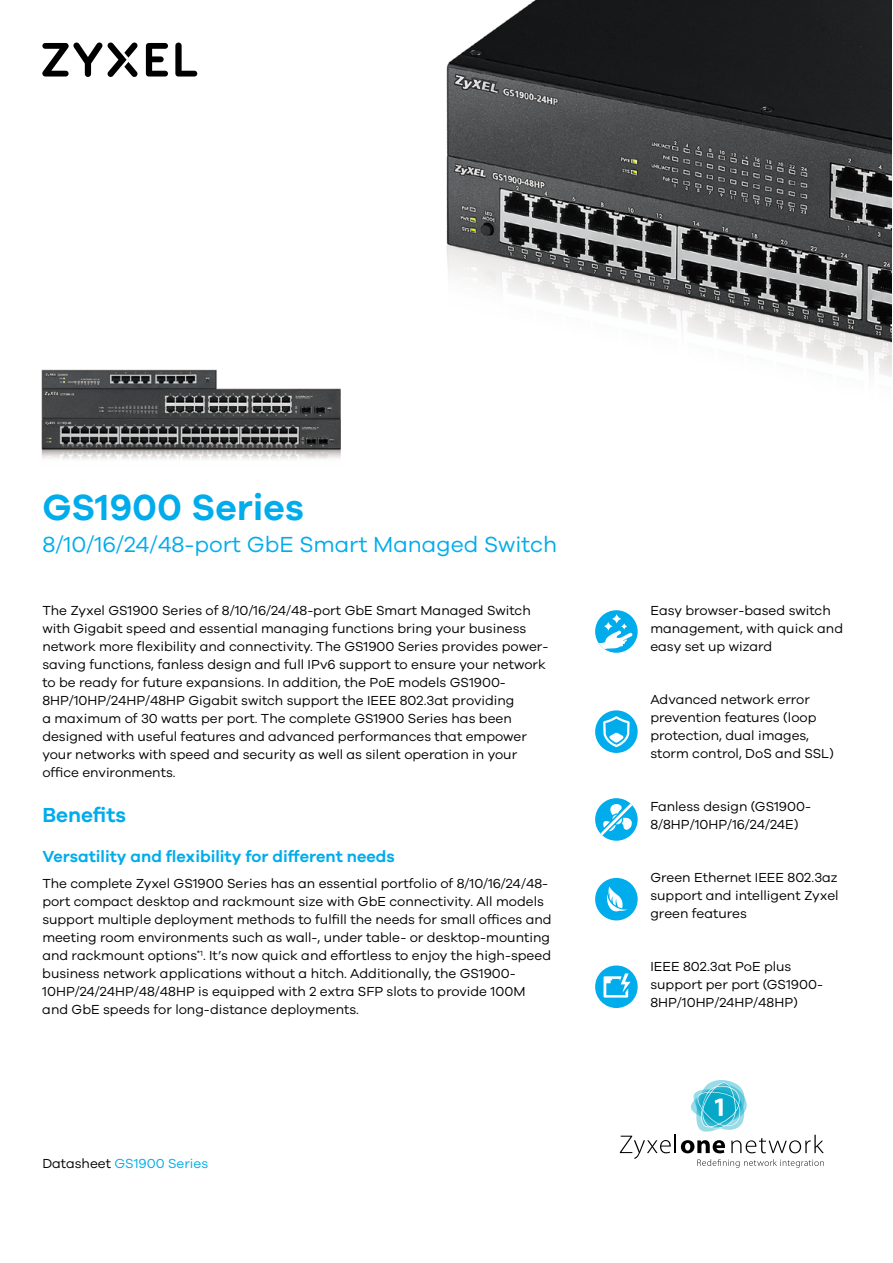
<style>
.page{position:relative;width:893px;height:1263px;background:#fff}
.page>*{position:absolute;margin:0;border:0;box-sizing:border-box;transform-origin:0 0}
.t1{font:600 37.5px "Galano Grotesque";color:#00aceb}
.t2{font:22.5px "Galano Grotesque";color:#00aceb}
.t3{font:600 21px "Galano Grotesque";color:#00aceb}
.t4{font:600 16.5px "Galano Grotesque";color:#00aceb}
.t5{font:13.5px/18px "Galano Grotesque";color:#000}
.t6{font:13.5px "Galano Grotesque";color:#00aceb}
.s1{color:#000}
</style>
<div class="page">
<svg style="left:175px;top:43px;width:22px;height:34px"></svg>
<svg style="left:146px;top:43px;width:22px;height:34px"></svg>
<svg style="left:42px;top:42px;width:96px;height:35px"></svg>
<svg style="left:620px;top:1080px;width:204px;height:87px"></svg>
<img style="left:446px;top:0;width:445px;height:377px">
<div style="left:595px;top:710px;width:43px;height:43px;background:#00aceb;border-radius:50%"></div>
<svg style="left:603px;top:716px;width:27px;height:31px"></svg>
<div style="left:595px;top:798px;width:43px;height:43px;background:#00aceb;border-radius:50%"></div>
<svg style="left:600px;top:803px;width:32px;height:32px"></svg>
<div style="left:595px;top:878px;width:43px;height:42px;background:#00aceb;border-radius:50%"></div>
<svg style="left:607px;top:886px;width:21px;height:25px"></svg>
<div style="left:595px;top:965px;width:43px;height:43px;background:#00aceb;border-radius:50%"></div>
<svg style="left:603px;top:973px;width:27px;height:24px"></svg>
<div style="left:595px;top:610px;width:43px;height:43px;background:#00aceb;border-radius:50%"></div>
<svg style="left:612px;top:614px;width:9px;height:9px"></svg>
<svg style="left:599px;top:622px;width:34px;height:27px"></svg>
<img style="left:41px;top:369px;width:299px;height:90px">
<h1 class="t1" style="left:42px;top:485px;width:263px">GS1900 Series</h1>
<h2 class="t2" style="left:42px;top:531px;width:516px">8/10/16/24/48-port GbE Smart Managed Switch</h2>
<p class="t5" style="left:42px;top:601px;width:508px">The Zyxel GS1900 Series of 8/10/16/24/48-port GbE Smart Managed Switch with Gigabit speed and essential managing functions bring your business network more flexibility and connectivity. The GS1900 Series provides power&shy;saving functions, fanless design and full IPv6 support to ensure your network to be ready for future expansions. In addition, the PoE models GS1900- 8HP/10HP/24HP/48HP Gigabit switch support the IEEE 802.3at providing<br>a maximum of 30 watts per port. The complete GS1900 Series has been designed with useful features and advanced performances that empower your networks with speed and security as well as silent operation in your office environments.</p>
<h3 class="t3" style="left:42px;top:802px;width:85px">Benefits</h3>
<p class="t4" style="left:42px;top:846px;width:354px">Versatility and flexibility for different needs</p>
<p class="t5" style="left:42px;top:874px;width:511px">The complete Zyxel GS1900 Series has an essential portfolio of 8/10/16/24/48- port compact desktop and rackmount size with GbE connectivity. All models support multiple deployment methods to fulfill the needs for small offices and meeting room environments such as wall-, under table- or desktop-mounting and rackmount options<sup>*1</sup>. It’s now quick and effortless to enjoy the high-speed business network applications without a hitch. Additionally, the GS1900- 10HP/24/24HP/48/48HP is equipped with 2 extra SFP slots to provide 100M and GbE speeds for long-distance deployments.</p>
<p class="t6" style="left:42px;top:1155px;width:167px"><span class="s1">Datasheet</span> GS1900 Series</p>
<p class="t5" style="left:650px;top:601px;width:194px">Easy browser-based switch management, with quick and easy set up wizard</p>
<p class="t5" style="left:650px;top:690px;width:185px">Advanced network error prevention features (loop protection, dual images, storm control, DoS and SSL)</p>
<p class="t5" style="left:650px;top:797px;width:162px">Fanless design (GS1900-<br>8/8HP/10HP/16/24/24E)</p>
<p class="t5" style="left:650px;top:868px;width:190px;text-align:justify">Green Ethernet IEEE 802.3az support and intelligent Zyxel green features</p>
<p class="t5" style="left:650px;top:957px;width:174px">IEEE 802.3at PoE plus support per port (GS1900-<br>8HP/10HP/24HP/48HP)</p>
</div>
